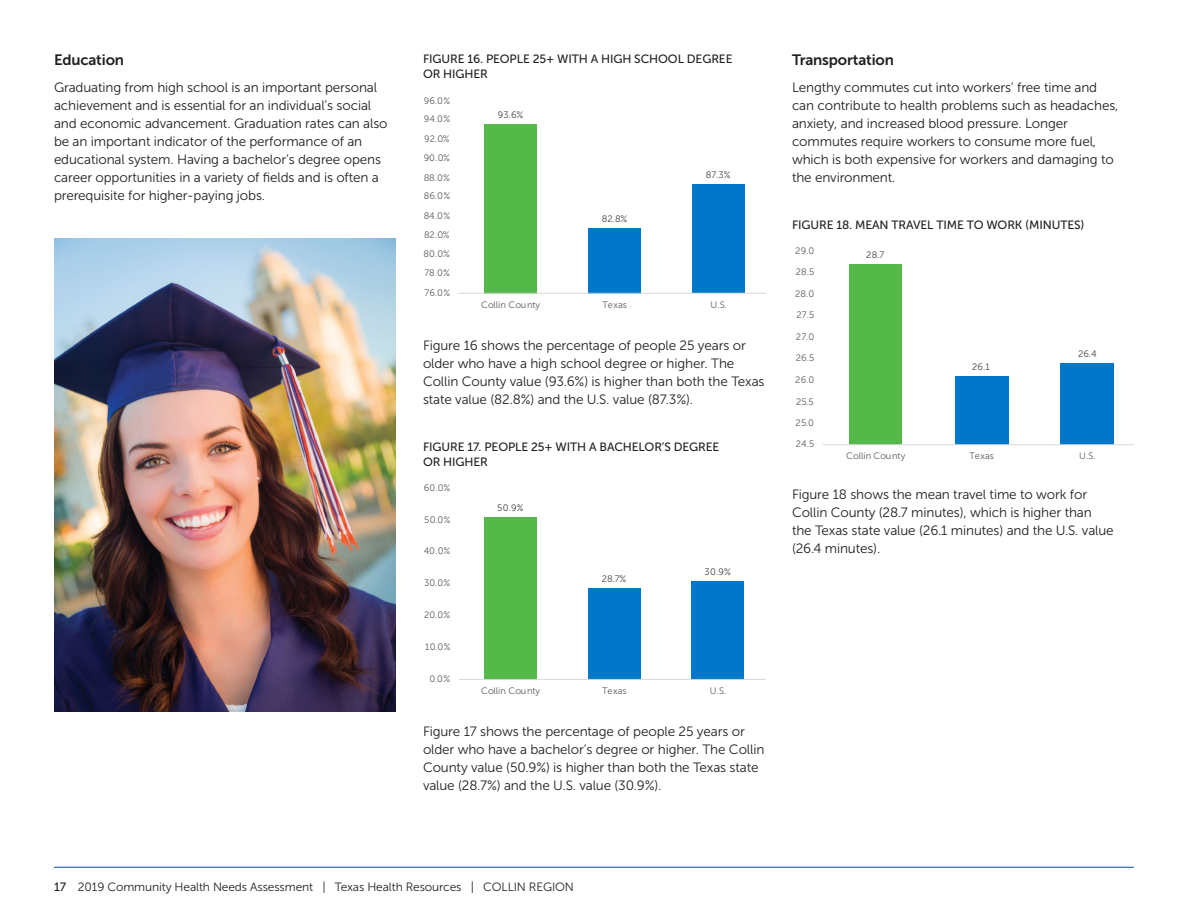
<style>
.page{position:relative;width:1188px;height:918px;background:#fff}
.page>*{position:absolute;margin:0;border:0;box-sizing:border-box;transform-origin:0 0}
.Subhead_Level_2{font:15px "Museo Sans 700";letter-spacing:-.01em;color:#231f20}
.t1{font:13.5px/18px "Museo Sans 300";letter-spacing:-.01em;color:#231f20}
.figure_title{font:12px/15px "Museo Sans 500";letter-spacing:-.01em;color:#231f20}
.t2{font:12px "Museo Sans 300";letter-spacing:-.01em;color:#231f20}
.t3{font:9.3px "Museo Sans 300";letter-spacing:.005em;color:#595959}
.t4{font:9.3px "Museo Sans 300";letter-spacing:.02em;color:#404040}
.s1{font-family:"Museo Sans 500"}
</style>
<div class="page">
<hr style="left:54px;top:867px;width:1080px;height:1px;background:#01529a">
<div style="left:588px;top:228px;width:53px;height:65px;background:#0077c8"></div>
<div style="left:693px;top:185px;width:52px;height:108px;background:#0077c8"></div>
<div style="left:484px;top:124px;width:52px;height:169px;background:#54b948"></div>
<hr style="left:459px;top:293px;width:306px;height:1px;background:#d9d9d9">
<div style="left:588px;top:588px;width:52px;height:91px;background:#0077c8"></div>
<div style="left:692px;top:581px;width:52px;height:98px;background:#0077c8"></div>
<div style="left:484px;top:517px;width:52px;height:162px;background:#54b948"></div>
<hr style="left:459px;top:679px;width:306px;height:1px;background:#d9d9d9">
<div style="left:955px;top:376px;width:53px;height:69px;background:#0077c8"></div>
<div style="left:1061px;top:363px;width:53px;height:82px;background:#0077c8"></div>
<div style="left:849px;top:264px;width:53px;height:181px;background:#54b948"></div>
<hr style="left:823px;top:444px;width:311px;height:1px;background:#d9d9d9">
<img style="left:54px;top:239px;width:342px;height:473px">
<p class="Subhead_Level_2" style="left:54px;top:52px;width:72px">Education</p>
<p class="t1" style="left:54px;top:79px;width:335px">Graduating from high school is an important personal achievement and is essential for an individual’s social and economic advancement. Graduation rates can also be an important indicator of the performance of an educational system. Having a bachelor’s degree opens career opportunities in a variety of fields and is often a prerequisite for higher-paying jobs.</p>
<p class="figure_title" style="left:423px;top:51px;width:311px">FIGURE 16. PEOPLE 25+ WITH A HIGH SCHOOL DEGREE<br>OR HIGHER</p>
<p class="t4" style="left:498px;top:109px;width:27px">93.6%</p>
<p class="t3" style="left:424px;top:96px;width:28px">96.0%</p>
<p class="t3" style="left:424px;top:114px;width:28px">94.0%</p>
<p class="t3" style="left:424px;top:134px;width:27px">92.0%</p>
<p class="t3" style="left:424px;top:153px;width:28px">90.0%</p>
<p class="t3" style="left:424px;top:173px;width:28px">88.0%</p>
<p class="t3" style="left:424px;top:191px;width:28px">86.0%</p>
<p class="t3" style="left:424px;top:211px;width:28px">84.0%</p>
<p class="t3" style="left:424px;top:230px;width:27px">82.0%</p>
<p class="t3" style="left:424px;top:249px;width:28px">80.0%</p>
<p class="t3" style="left:425px;top:268px;width:27px">78.0%</p>
<p class="t3" style="left:425px;top:288px;width:27px">76.0%</p>
<p class="t4" style="left:602px;top:214px;width:27px">82.8%</p>
<p class="t4" style="left:706px;top:170px;width:26px">87.3%</p>
<p class="t3" style="left:481px;top:299px;width:61px">Collin County</p>
<p class="t3" style="left:603px;top:299px;width:26px">Texas</p>
<p class="t3" style="left:710px;top:299px;width:18px">U.S.</p>
<p class="t1" style="left:423px;top:337px;width:343px">Figure 16 shows the percentage of people 25 years or older who have a high school degree or higher. The Collin County value (93.6%) is higher than both the Texas state value (82.8%) and the U.S. value (87.3%).</p>
<p class="figure_title" style="left:423px;top:439px;width:298px">FIGURE 17. PEOPLE 25+ WITH A BACHELOR’S DEGREE<br>OR HIGHER</p>
<p class="t4" style="left:497px;top:503px;width:28px">50.9%</p>
<p class="t3" style="left:424px;top:482px;width:28px">60.0%</p>
<p class="t3" style="left:424px;top:514px;width:28px">50.0%</p>
<p class="t3" style="left:424px;top:546px;width:28px">40.0%</p>
<p class="t3" style="left:424px;top:578px;width:28px">30.0%</p>
<p class="t3" style="left:424px;top:610px;width:28px">20.0%</p>
<p class="t3" style="left:425px;top:642px;width:27px">10.0%</p>
<p class="t3" style="left:429px;top:674px;width:22px">0.0%</p>
<p class="t4" style="left:602px;top:573px;width:26px">28.7%</p>
<p class="t4" style="left:705px;top:566px;width:28px">30.9%</p>
<p class="t3" style="left:481px;top:686px;width:61px">Collin County</p>
<p class="t3" style="left:602px;top:686px;width:26px">Texas</p>
<p class="t3" style="left:710px;top:686px;width:18px">U.S.</p>
<p class="t1" style="left:423px;top:723px;width:343px">Figure 17 shows the percentage of people 25 years or older who have a bachelor’s degree or higher. The Collin County value (50.9%) is higher than both the Texas state value (28.7%) and the U.S. value (30.9%).</p>
<p class="Subhead_Level_2" style="left:792px;top:52px;width:104px">Transportation</p>
<p class="t1" style="left:792px;top:79px;width:328px">Lengthy commutes cut into workers’ free time and can contribute to health problems such as headaches, anxiety, and increased blood pressure. Longer commutes require workers to consume more fuel, which is both expensive for workers and damaging to the environment.</p>
<p class="figure_title" style="left:792px;top:217px;width:294px">FIGURE 18. MEAN TRAVEL TIME TO WORK (MINUTES)</p>
<p class="t4" style="left:866px;top:250px;width:20px">28.7</p>
<p class="t3" style="left:795px;top:246px;width:21px">29.0</p>
<p class="t3" style="left:796px;top:267px;width:20px">28.5</p>
<p class="t3" style="left:795px;top:289px;width:21px">28.0</p>
<p class="t3" style="left:797px;top:310px;width:19px">27.5</p>
<p class="t3" style="left:796px;top:332px;width:20px">27.0</p>
<p class="t3" style="left:796px;top:353px;width:20px">26.5</p>
<p class="t3" style="left:795px;top:375px;width:21px">26.0</p>
<p class="t3" style="left:796px;top:396px;width:19px">25.5</p>
<p class="t3" style="left:796px;top:417px;width:20px">25.0</p>
<p class="t3" style="left:796px;top:439px;width:20px">24.5</p>
<p class="t4" style="left:972px;top:362px;width:19px">26.1</p>
<p class="t4" style="left:1078px;top:349px;width:20px">26.4</p>
<p class="t3" style="left:846px;top:451px;width:61px">Collin County</p>
<p class="t3" style="left:969px;top:451px;width:26px">Texas</p>
<p class="t3" style="left:1079px;top:451px;width:18px">U.S.</p>
<p class="t1" style="left:792px;top:486px;width:323px">Figure 18 shows the mean travel time to work for Collin County (28.7 minutes), which is higher than the Texas state value (26.1 minutes) and the U.S. value (26.4 minutes).</p>
<p class="t2" style="left:54px;top:880px;width:521px"><span class="s1">17</span> 2019 Community Health Needs Assessment | Texas Health Resources | COLLIN REGION</p>
</div>
